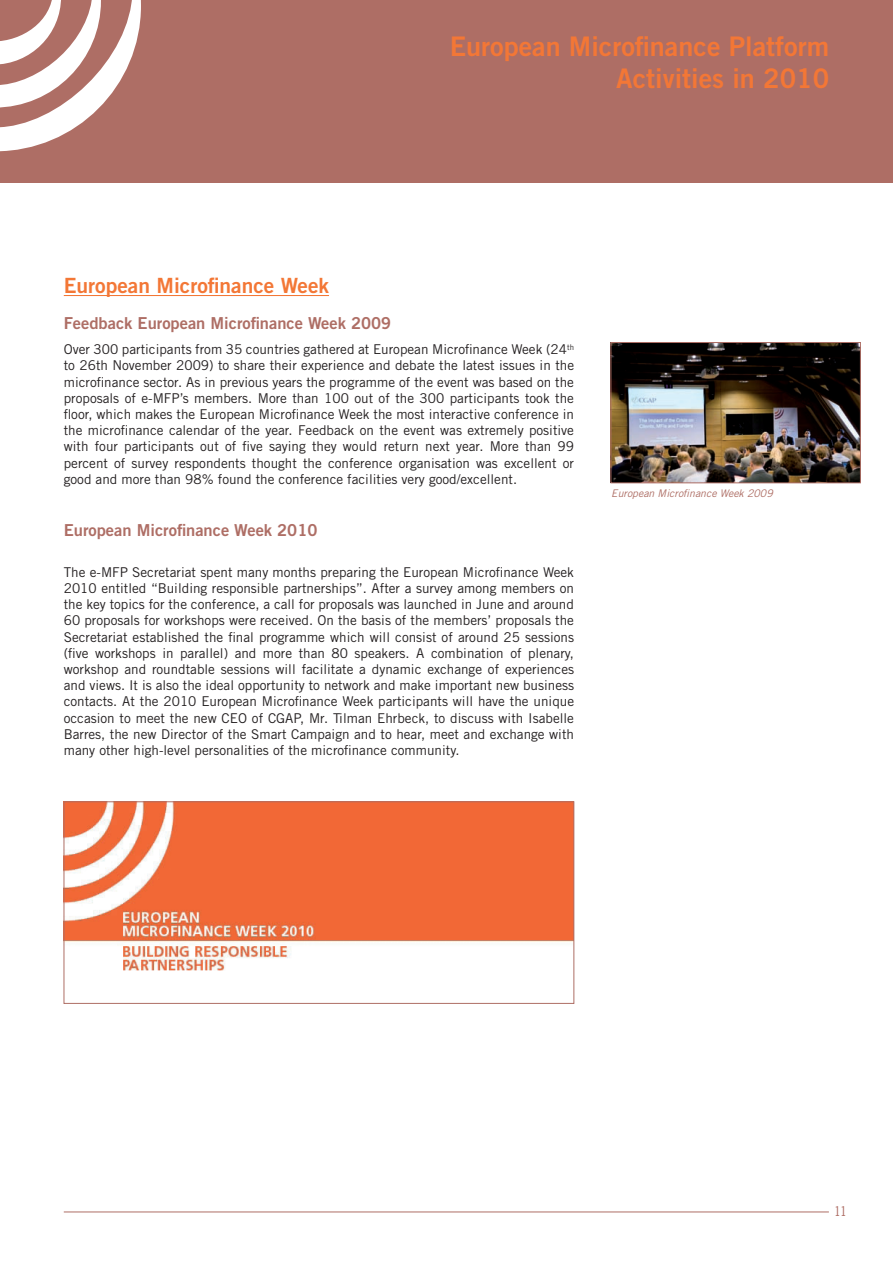
<style>
.page{position:relative;width:893px;height:1263px;background:#fff}
.page>*{position:absolute;margin:0;border:0;box-sizing:border-box;transform-origin:0 0}
.t1{font:27px/32.4px "Trade Gothic Bold Two";color:#f37736;text-align:right}
.t2{font:21px "Trade Gothic Bold Two";color:#f37736}
.t3{font:16.5px "Trade Gothic Bold Two";color:#ae6e65}
.t4{font:13.5px/16.2px "Trade Gothic";color:#231f20;text-align:justify}
.t5{font:13.5px "Trade Gothic Cond Eighteen";color:#ae6e65}
.t6{font:italic 10.5px "Trade Gothic";color:#ae6e65}
</style>
<div class="page">
<hr style="left:64px;top:1211px;width:765px;height:1px;background:#ae6e65">
<hr style="left:64px;top:295px;width:265px;height:1px;background:#f37736">
<div style="left:0;top:0;width:893px;height:183px;background:#ae6e65"></div>
<svg style="left:0;top:0;width:141px;height:151px"></svg>
<img style="left:66px;top:803px;width:506px;height:168px">
<div style="left:64px;top:801px;width:510px;height:202px;border:1px solid #ae6e65"></div>
<img style="left:613px;top:344px;width:246px;height:137px">
<div style="left:611px;top:342px;width:250px;height:141px;border:1px solid #ae6e65"></div>
<h1 class="t1" style="left:450px;top:30px;width:381px">European Microfinance Platform<br>Activities in 2010</h1>
<h2 class="t2" style="left:64px;top:273px;width:267px">European Microfinance Week</h2>
<p class="t3" style="left:64px;top:313px;width:329px">Feedback European Microfinance Week 2009</p>
<p class="t4" style="left:64px;top:341px;width:512px">Over 300 participants from 35 countries gathered at European Microfinance Week (24<sup>th </sup>to 26th November 2009) to share their experience and debate the latest issues in the microfinance sector. As in previous years the programme of the event was based on the proposals of e-MFP’s members. More than 100 out of the 300 participants took the floor, which makes the European Microfinance Week the most interactive conference in the microfinance calendar of the year. Feedback on the event was extremely positive with four participants out of five saying they would return next year. More than 99 percent of survey respondents thought the conference organisation was excellent or good and more than 98% found the conference facilities very good/excellent.</p>
<p class="t3" style="left:64px;top:520px;width:255px">European Microfinance Week 2010</p>
<p class="t4" style="left:64px;top:564px;width:512px">The e-MFP Secretariat spent many months preparing the European Microfinance Week 2010 entitled “Building responsible partnerships”. After a survey among members on the key topics for the conference, a call for proposals was launched in June and around 60 proposals for workshops were received. On the basis of the members’ proposals the Secretariat established the final programme which will consist of around 25 sessions (five workshops in parallel) and more than 80 speakers. A combination of plenary, workshop and roundtable sessions will facilitate a dynamic exchange of experiences and views. It is also the ideal opportunity to network and make important new business contacts. At the 2010 European Microfinance Week participants will have the unique occasion to meet the new CEO of CGAP, Mr. Tilman Ehrbeck, to discuss with Isabelle Barres, the new Director of the Smart Campaign and to hear, meet and exchange with many other high-level personalities of the microfinance community.</p>
<p class="t6" style="left:611px;top:487px;width:163px">European Microfinance Week 2009</p>
<p class="t5" style="left:834px;top:1203px;width:13px">11</p>
</div>
